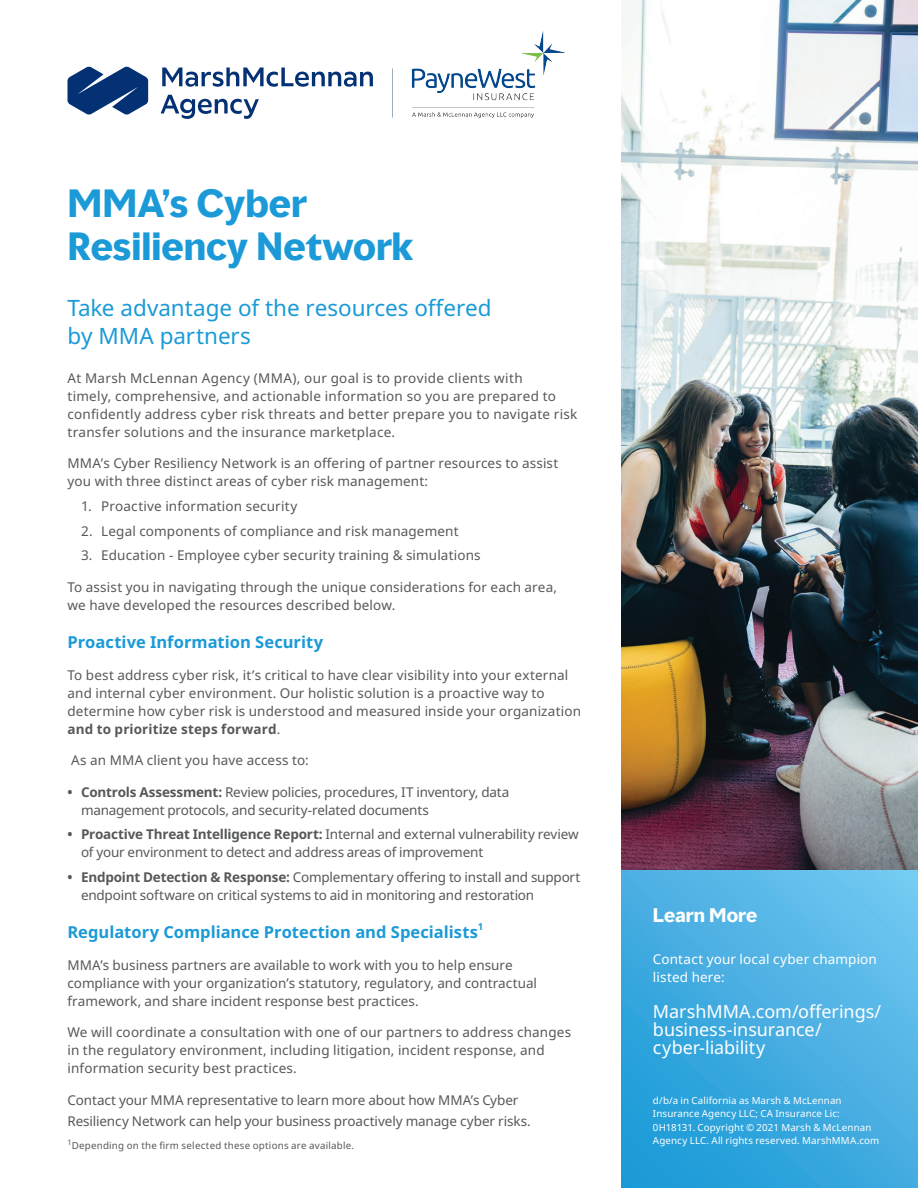
<style>
.page{position:relative;width:918px;height:1188px;background:#fff}
.page>*{position:absolute;margin:0;border:0;box-sizing:border-box;transform-origin:0 0}
.t1{font:700 36px/43.2px "MMC Display";color:#1b9ad7}
.t2{font:22.5px/28.5px "Noto Sans";letter-spacing:-.005em;color:#1b9ad7}
.t3{font:18px/18px "Noto Sans";letter-spacing:-.005em;color:#fff}
.t4{font:700 18px "MMC Display";color:#fff}
.t5{font:700 16.5px "Noto Sans";color:#1b9ad7}
.t6{font:13.5px/18px "Noto Sans";letter-spacing:.01em;color:#57585a}
.t7{font:13.5px/18px "Noto Sans";letter-spacing:-.015em;color:#57585a}
.t8{font:13.5px/21px "Noto Sans";letter-spacing:-.01em;color:#57585a}
.t9{font:13.5px/18px "Noto Sans";letter-spacing:.01em;color:#fff}
.t10{font:9.75px/13.5px "Noto Sans";letter-spacing:.01em;color:#fff}
.t11{font:9.75px "Noto Sans";letter-spacing:.025em;color:#57585a}
.t12{font:700 9.6px "Noto Sans";color:#1b9ad7}
.t13{font:7.5px "Noto Sans";color:#57585a}
.s1{font-weight:700}
</style>
<div class="page">
<svg style="left:68px;top:69px;width:15px;height:43px"></svg>
<svg style="left:183px;top:118px;width:67px;height:1px"></svg>
<svg style="left:621px;top:869px;width:297px;height:319px;background:#45ade1"></svg>
<img style="left:621px;top:0;width:297px;height:869px">
<img style="left:83px;top:32px;width:481px;height:86px">
<h1 class="t1" style="left:68px;top:183px;width:347px">MMA’s Cyber<br>Resiliency Network</h1>
<h2 class="t2" style="left:68px;top:294px;width:426px">Take advantage of the resources offered by MMA partners</h2>
<p class="t6" style="left:68px;top:369px;width:511px">At Marsh McLennan Agency (MMA), our goal is to provide clients with<br>timely, comprehensive, and actionable information so you are prepared to confidently address cyber risk threats and better prepare you to navigate risk transfer solutions and the insurance marketplace.</p>
<p class="t6" style="left:68px;top:454px;width:492px">MMA’s Cyber Resiliency Network is an offering of partner resources to assist you with three distinct areas of cyber risk management:</p>
<p class="t6" style="left:81px;top:497px;width:218px">1. Proactive information security</p>
<p class="t6" style="left:81px;top:522px;width:379px">2. Legal components of compliance and risk management</p>
<p class="t6" style="left:81px;top:547px;width:401px">3. Education - Employee cyber security training &amp; simulations</p>
<p class="t6" style="left:68px;top:578px;width:491px">To assist you in navigating through the unique considerations for each area, we have developed the resources described below.</p>
<p class="t5" style="left:68px;top:630px;width:257px">Proactive Information Security</p>
<p class="t6" style="left:68px;top:666px;width:515px">To best address cyber risk, it’s critical to have clear visibility into your external and internal cyber environment. Our holistic solution is a proactive way to determine how cyber risk is understood and measured inside your organization <span class="s1">and to prioritize steps forward</span>.</p>
<p class="t6" style="left:71px;top:751px;width:239px">As an MMA client you have access to:</p>
<p class="t7" style="left:81px;top:783px;width:430px;text-indent:-14px"><span class="s1">• Controls Assessment:</span> Review policies, procedures, IT inventory, data management protocols, and security-related documents</p>
<p class="t7" style="left:81px;top:826px;width:499px;text-indent:-14px"><span class="s1">• Proactive Threat Intelligence Report:</span> Internal and external vulnerability review of your environment to detect and address areas of improvement</p>
<p class="t7" style="left:81px;top:868px;width:501px;text-indent:-14px"><span class="s1">• Endpoint Detection &amp; Response:</span> Complementary offering to install and support endpoint software on critical systems to aid in monitoring and restoration</p>
<p class="t5" style="left:68px;top:921px;width:412px">Regulatory Compliance Protection and Specialists</p>
<p class="t12" style="left:478px;top:920px;width:7px">1</p>
<p class="t6" style="left:68px;top:956px;width:471px">MMA’s business partners are available to work with you to help ensure compliance with your organization’s statutory, regulatory, and contractual framework, and share incident response best practices.</p>
<p class="t6" style="left:68px;top:1024px;width:505px">We will coordinate a consultation with one of our partners to address changes in the regulatory environment, including litigation, incident response, and information security best practices.</p>
<p class="t8" style="left:68px;top:1090px;width:465px">Contact your MMA representative to learn more about how MMA’s Cyber<br>Resiliency Network can help your business proactively manage cyber risks.</p>
<p class="t13" style="left:68px;top:1137px;width:6px">1</p>
<p class="t11" style="left:72px;top:1139px;width:284px">Depending on the firm selected these options are available.</p>
<h3 class="t4" style="left:653px;top:904px;width:106px">Learn More</h3>
<p class="t9" style="left:653px;top:950px;width:225px">Contact your local cyber champion listed here:</p>
<h3 class="t3" style="left:653px;top:1003px;width:230px">MarshMMA.com/offerings/ business-insurance/ cyber-liability</h3>
<p class="t10" style="left:653px;top:1093px;width:228px">d/b/a in California as Marsh &amp; McLennan Insurance Agency LLC; CA Insurance Lic:<br>0H18131. Copyright © 2021 Marsh &amp; McLennan Agency LLC. All rights reserved. MarshMMA.com</p>
</div>
